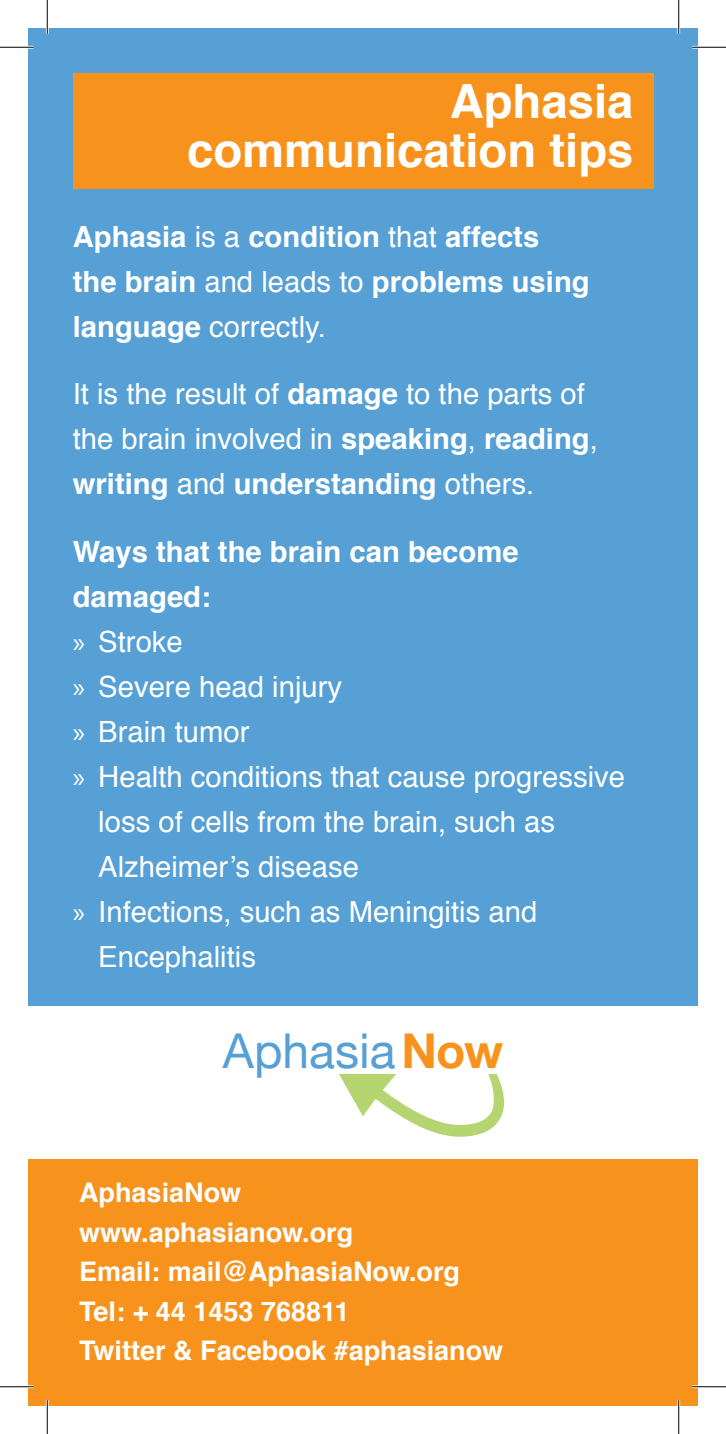
<style>
.page{position:relative;width:726px;height:1434px;background:#fff}
.page>*{position:absolute;margin:0;border:0;box-sizing:border-box;transform-origin:0 0}
.t1{font:47.93px "Helvetica Neue";color:#56a0d5}
.t2{font:700 47.25px/49.5px "Helvetica";color:#fff;text-align:right}
.t3{font:29.25px/45px "Helvetica";color:#fff}
.t4{font:700 29.25px/45px "Helvetica";color:#fff}
.t5{font:700 27px "Helvetica";color:#fff}
.s1{font-weight:400}
.s2{font-weight:700}
.s3{font-family:"Myriad Pro"}
.s4{font-weight:700;color:#f7931d}
</style>
<div class="page">
<div style="left:28px;top:28px;width:670px;height:1378px;background:#56a0d5"></div>
<div style="left:28px;top:1159px;width:670px;height:247px;background:#f7931d"></div>
<div style="left:73px;top:73px;width:580px;height:116px;background:#f7931d"></div>
<div style="left:28px;top:1006px;width:670px;height:153px;background:#fff"></div>
<svg style="left:339px;top:1074px;width:165px;height:63px"></svg>
<hr style="left:0;top:46px;width:34px;height:3px;background:#fff">
<hr style="left:692px;top:46px;width:34px;height:3px;background:#fff">
<hr style="left:0;top:1385px;width:34px;height:3px;background:#fff">
<hr style="left:692px;top:1385px;width:34px;height:3px;background:#fff">
<hr style="left:46px;top:0;width:3px;height:34px;background:#fff">
<hr style="left:46px;top:1400px;width:3px;height:34px;background:#fff">
<hr style="left:677px;top:0;width:3px;height:34px;background:#fff">
<hr style="left:677px;top:1400px;width:3px;height:34px;background:#fff">
<hr style="left:0;top:47px;width:34px;height:1px;background:#000">
<hr style="left:692px;top:47px;width:34px;height:1px;background:#000">
<hr style="left:0;top:1386px;width:34px;height:1px;background:#000">
<hr style="left:692px;top:1386px;width:34px;height:1px;background:#000">
<hr style="left:47px;top:0;width:1px;height:34px;background:#000">
<hr style="left:47px;top:1400px;width:1px;height:34px;background:#000">
<hr style="left:678px;top:0;width:1px;height:34px;background:#000">
<hr style="left:678px;top:1400px;width:1px;height:34px;background:#000">
<p class="t2" style="left:187px;top:77px;width:448px">Aphasia communication tips</p>
<p class="t4" style="left:73px;top:214px;width:518px">Aphasia <span class="s1">is a</span> condition <span class="s1">that</span> affects the brain <span class="s1">and leads to</span> problems using language <span class="s1">correctly.</span></p>
<p class="t3" style="left:73px;top:372px;width:527px">It is the result of <span class="s2">damage</span> to the parts of the brain involved in <span class="s2">speaking</span>, <span class="s2">reading</span>, <span class="s2">writing</span> and <span class="s2">understanding</span> others.</p>
<p class="t4" style="left:73px;top:529px;width:447px">Ways that the brain can become damaged:</p>
<p class="t3" style="left:73px;top:620px;width:112px"><span class="s3">»</span> Stroke</p>
<p class="t3" style="left:73px;top:665px;width:271px"><span class="s3">»</span> Severe head injury</p>
<p class="t3" style="left:73px;top:710px;width:178px"><span class="s3">»</span> Brain tumor</p>
<p class="t3" style="left:98px;top:755px;width:528px;text-indent:-26px"><span class="s3">»</span> Health conditions that cause progressive loss of cells from the brain, such as<br>Alzheimer’s disease</p>
<p class="t3" style="left:98px;top:890px;width:440px;text-indent:-26px"><span class="s3">»</span> Infections, such as Meningitis and<br>Encephalitis</p>
<p class="t1" style="left:223px;top:1022px;width:282px">Aphasia<span class="s4">Now</span></p>
<p class="t5" style="left:79px;top:1171px;width:164px">AphasiaNow</p>
<p class="t5" style="left:79px;top:1210px;width:276px">www.aphasianow.org</p>
<p class="t5" style="left:79px;top:1250px;width:382px">Email: mail@AphasiaNow.org</p>
<p class="t5" style="left:79px;top:1289px;width:272px">Tel: + 44 1453 768811</p>
<p class="t5" style="left:79px;top:1329px;width:426px">Twitter &amp; Facebook #aphasianow</p>
</div>
